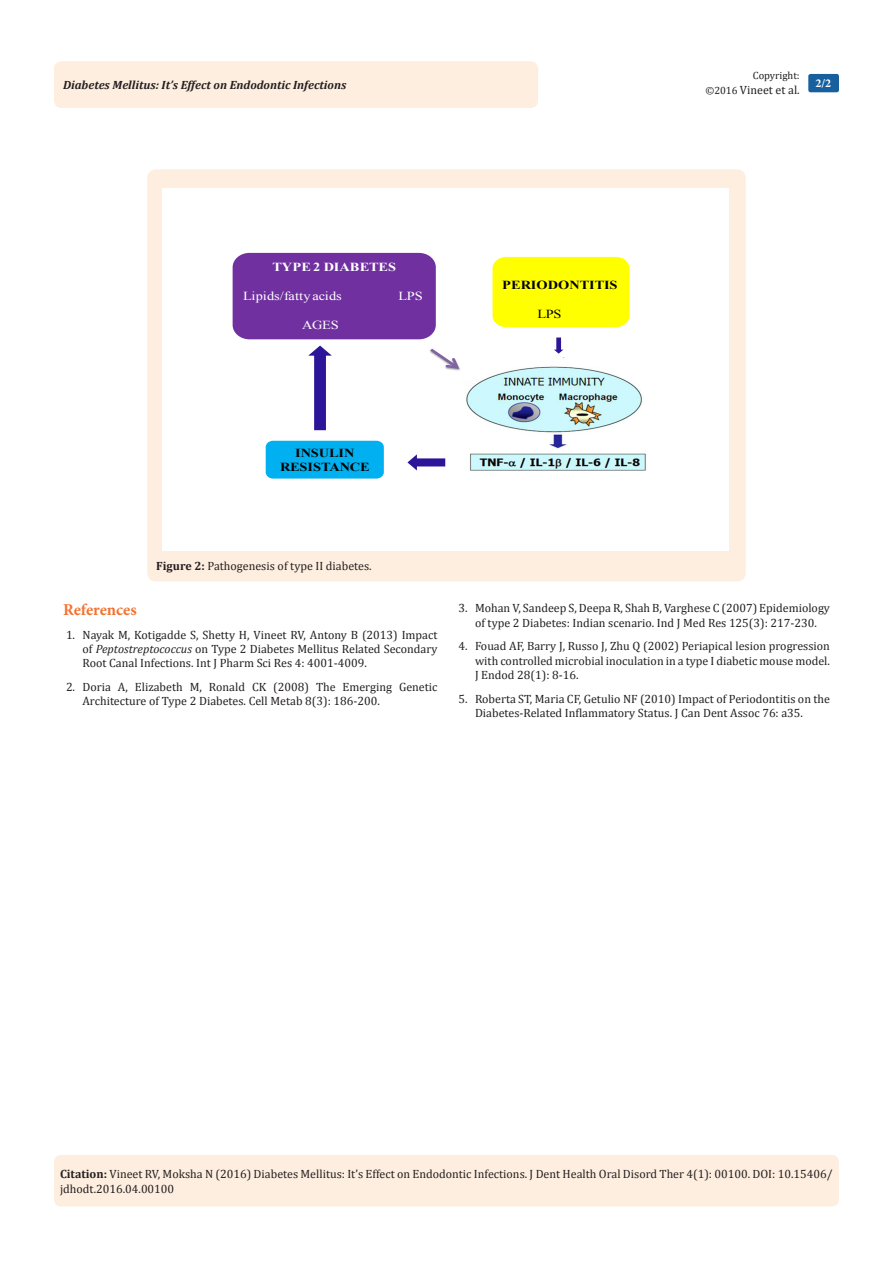
<style>
.page{position:relative;width:893px;height:1263px;background:#fff}
.page>*{position:absolute;margin:0;border:0;box-sizing:border-box;transform-origin:0 0}
.t1{font:700 16.5px "Minion Pro";letter-spacing:-.005em;color:#f37331}
.t2{font:700 12.3px/14.5px "Times New Roman";letter-spacing:-.01em;color:#000;text-align:center;scale:1.17 1}
.t3{font:12.3px "Times New Roman";color:#fff;scale:1.17 1}
.t4{font:700 12.3px "Times New Roman";letter-spacing:-.01em;color:#fff;scale:1.17 1}
.t5{font:12.3px "Times New Roman";color:#000;scale:1.17 1}
.Citation{font:12px/14.4px "Cambria";color:#231f20}
.t6{font:italic 700 12px "Cambria";color:#231f20}
.t7{font:700 12px "Minion Pro";color:#fff}
.t8{font:10.5px "Cambria";color:#231f20}
.s1{font-size:10.5px}
.s2{font-weight:700}
.s3{font-style:italic}
</style>
<div class="page">
<div style="left:54px;top:61px;width:484px;height:47px;background:#feeee0;border-radius:8px"></div>
<div style="left:808px;top:74px;width:31px;height:18px;background:#18609d;border-radius:2px"></div>
<div style="left:54px;top:1155px;width:785px;height:51px;background:#feeee0;border-radius:7px"></div>
<div style="left:147px;top:169px;width:599px;height:412px;background:#feeee0;border-radius:9px"></div>
<div style="left:162px;top:188px;width:566px;height:363px;background:#fff"></div>
<div style="left:233px;top:253px;width:203px;height:86px;background:#7030a0"></div>
<div style="left:492px;top:257px;width:138px;height:70px;background:#ff0"></div>
<div style="left:266px;top:441px;width:118px;height:38px;background:#00b0f0"></div>
<img style="left:466px;top:357px;width:180px;height:114px">
<svg style="left:554px;top:337px;width:9px;height:17px"></svg>
<svg style="left:308px;top:346px;width:24px;height:84px"></svg>
<svg style="left:407px;top:454px;width:38px;height:16px"></svg>
<img style="left:466px;top:357px;width:10px;height:27px">
<svg style="left:430px;top:348px;width:30px;height:23px"></svg>
<p class="t8" style="left:753px;top:69px;width:48px">Copyright:</p>
<p class="Citation" style="left:705px;top:82px;width:96px"><span class="s1">©2016</span> Vineet et al.</p>
<p class="t6" style="left:63px;top:77px;width:285px">Diabetes Mellitus: It’s Effect on Endodontic Infections</p>
<p class="t7" style="left:815px;top:75px;width:17px">2/2</p>
<p class="t4" style="left:272px;top:258px;width:107px">TYPE 2 DIABETES</p>
<p class="t3" style="left:243px;top:288px;width:86px">Lipids/fatty acids</p>
<p class="t3" style="left:399px;top:288px;width:22px">LPS</p>
<p class="t3" style="left:302px;top:317px;width:33px">AGES</p>
<p class="t2" style="left:502px;top:277px;width:100px">PERIODONTITIS</p>
<p class="t5" style="left:537px;top:305px;width:22px">LPS</p>
<p class="t2" style="left:280px;top:445px;width:78px">INSULIN<br>RESISTANCE</p>
<p class="Citation" style="left:156px;top:559px;width:217px"><span class="s2">Figure 2:</span> Pathogenesis of type II diabetes.</p>
<p class="t1" style="left:63px;top:598px;width:75px">References</p>
<p class="Citation" style="left:82px;top:627px;width:356px;text-align:justify;text-indent:-16px">1. Nayak M, Kotigadde S, Shetty H, Vineet RV, Antony B (2013) Impact of <span class="s3">Peptostreptococcus</span> on Type 2 Diabetes Mellitus Related Secondary Root Canal Infections. Int J Pharm Sci Res 4: 4001-4009.</p>
<p class="Citation" style="left:82px;top:679px;width:356px;text-indent:-16px">2. Doria A, Elizabeth M, Ronald CK (2008) The Emerging Genetic<br>Architecture of Type 2 Diabetes. Cell Metab 8(3): 186-200.</p>
<p class="Citation" style="left:458px;top:601px;width:373px;text-align:center">3. Mohan V, Sandeep S, Deepa R, Shah B, Varghese C (2007) Epidemiology of type 2 Diabetes: Indian scenario. Ind J Med Res 125(3): 217-230.</p>
<p class="Citation" style="left:475px;top:639px;width:356px;text-align:justify;text-indent:-16px">4. Fouad AF, Barry J, Russo J, Zhu Q (2002) Periapical lesion progression with controlled microbial inoculation in a type I diabetic mouse model.<br>J Endod 28(1): 8-16.</p>
<p class="Citation" style="left:475px;top:691px;width:356px;text-indent:-16px">5. Roberta ST, Maria CF, Getulio NF (2010) Impact of Periodontitis on the<br>Diabetes-Related Inflammatory Status. J Can Dent Assoc 76: a35.</p>
<p class="Citation" style="left:60px;top:1167px;width:774px"><span class="s2">Citation:</span> Vineet RV, Moksha N (2016) Diabetes Mellitus: It’s Effect on Endodontic Infections. J Dent Health Oral Disord Ther 4(1): 00100. DOI: 10.15406/ jdhodt.2016.04.00100</p>
</div>
